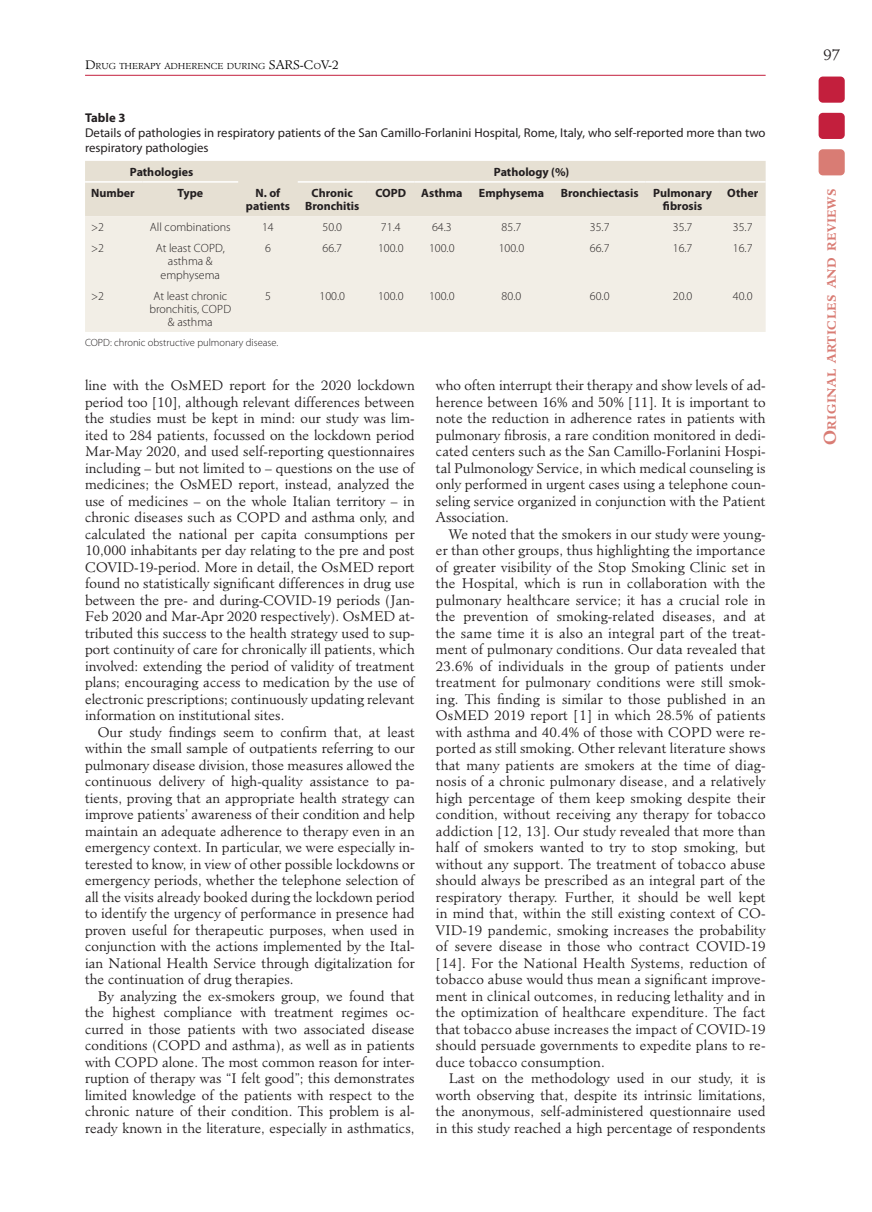
<style>
.page{position:relative;width:872px;height:1212px;background:#fff}
.page>*{position:absolute;margin:0;border:0;box-sizing:border-box;transform-origin:0 0}
.t1{font:300 15px "Minister Std";color:#231f20}
.t2{font:300 13.5px/16.5px "Minister Std";color:#231f20;text-align:justify}
.t3{font:12.75px/15px "Myriad Pro";color:#231f20}
.t4{font:700 12.75px "Myriad Pro";color:#231f20}
.t5{font:300 12px/13.2px "Myriad Pro";color:#231f20;text-align:center}
.t6{font:700 12px/13.2px "Myriad Pro";color:#231f20;text-align:center}
.t7{font:700 11.55px "Minister Std";letter-spacing:.045em;color:#d97c74}
.t8{font:300 10.5px "Myriad Pro";color:#231f20}
.t9{font:300 8.4px "Minister Std";color:#000}
.s1{font-size:12px}
.s2{font-size:16.5px}
</style>
<div class="page">
<hr style="left:85px;top:75px;width:680px;height:1px;background:#c31f3d">
<div style="left:818px;top:77px;width:26px;height:26px;background:#c31f3d;border-radius:4px"></div>
<div style="left:818px;top:113px;width:26px;height:26px;background:#c31f3d;border-radius:4px"></div>
<div style="left:818px;top:149px;width:26px;height:26px;background:#d97c74;border-radius:4px"></div>
<div style="left:85px;top:161px;width:680px;height:55px;background:#e6e0d3"></div>
<div style="left:85px;top:216px;width:680px;height:116px;background:#f2eee6"></div>
<hr style="left:85px;top:181px;width:57px;height:2px;background:#fff">
<hr style="left:142px;top:181px;width:96px;height:2px;background:#fff">
<hr style="left:298px;top:181px;width:69px;height:2px;background:#fff">
<hr style="left:367px;top:181px;width:48px;height:2px;background:#fff">
<hr style="left:415px;top:181px;width:54px;height:2px;background:#fff">
<hr style="left:469px;top:181px;width:85px;height:2px;background:#fff">
<hr style="left:554px;top:181px;width:91px;height:2px;background:#fff">
<hr style="left:645px;top:181px;width:75px;height:2px;background:#fff">
<hr style="left:720px;top:181px;width:45px;height:2px;background:#fff">
<p class="t9" style="left:85px;top:61px;width:255px"><span class="s1">D</span>RUG THERAPY ADHERENCE DURING <span class="s1">SARS-C</span>O<span class="s1">V-2</span></p>
<p class="t4" style="left:85px;top:111px;width:42px">Table 3</p>
<p class="t3" style="left:85px;top:126px;width:682px">Details of pathologies in respiratory patients of the San Camillo-Forlanini Hospital, Rome, Italy, who self-reported more than two respiratory pathologies</p>
<p class="t6" style="left:130px;top:165px;width:65px">Pathologies</p>
<p class="t6" style="left:494px;top:165px;width:77px">Pathology (%)</p>
<p class="t6" style="left:91px;top:186px;width:45px">Number</p>
<p class="t6" style="left:177px;top:186px;width:27px">Type</p>
<p class="t6" style="left:246px;top:186px;width:46px">N. of patients</p>
<p class="t6" style="left:305px;top:186px;width:56px">Chronic<br>Bronchitis</p>
<p class="t6" style="left:375px;top:186px;width:32px">COPD</p>
<p class="t6" style="left:421px;top:186px;width:43px">Asthma</p>
<p class="t6" style="left:479px;top:186px;width:66px">Emphysema</p>
<p class="t6" style="left:663px;top:186px;width:51px;text-align:left;text-indent:-102px">Bronchiectasis Pulmonary fibrosis</p>
<p class="t6" style="left:727px;top:186px;width:33px">Other</p>
<p class="t5" style="left:91px;top:221px;width:15px">&gt;2</p>
<p class="t5" style="left:150px;top:221px;width:82px">All combinations</p>
<p class="t5" style="left:262px;top:221px;width:13px">14</p>
<p class="t5" style="left:322px;top:221px;width:21px">50.0</p>
<p class="t5" style="left:381px;top:221px;width:21px">71.4</p>
<p class="t5" style="left:432px;top:221px;width:21px">64.3</p>
<p class="t5" style="left:501px;top:221px;width:21px">85.7</p>
<p class="t5" style="left:590px;top:221px;width:21px">35.7</p>
<p class="t5" style="left:673px;top:221px;width:21px">35.7</p>
<p class="t5" style="left:733px;top:221px;width:21px">35.7</p>
<p class="t5" style="left:91px;top:242px;width:15px">&gt;2</p>
<p class="t5" style="left:156px;top:242px;width:71px">At least COPD, asthma &amp; emphysema</p>
<p class="t5" style="left:265px;top:242px;width:7px">6</p>
<p class="t5" style="left:322px;top:242px;width:21px">66.7</p>
<p class="t5" style="left:378px;top:242px;width:27px">100.0</p>
<p class="t5" style="left:429px;top:242px;width:27px">100.0</p>
<p class="t5" style="left:499px;top:242px;width:27px">100.0</p>
<p class="t5" style="left:590px;top:242px;width:21px">66.7</p>
<p class="t5" style="left:673px;top:242px;width:21px">16.7</p>
<p class="t5" style="left:733px;top:242px;width:21px">16.7</p>
<p class="t5" style="left:91px;top:289px;width:15px">&gt;2</p>
<p class="t5" style="left:149px;top:289px;width:83px">At least chronic bronchitis, COPD &amp; asthma</p>
<p class="t5" style="left:265px;top:289px;width:7px">5</p>
<p class="t5" style="left:319px;top:289px;width:27px">100.0</p>
<p class="t5" style="left:378px;top:289px;width:27px">100.0</p>
<p class="t5" style="left:429px;top:289px;width:27px">100.0</p>
<p class="t5" style="left:501px;top:289px;width:21px">80.0</p>
<p class="t5" style="left:590px;top:289px;width:21px">60.0</p>
<p class="t5" style="left:673px;top:289px;width:21px">20.0</p>
<p class="t5" style="left:733px;top:289px;width:21px">40.0</p>
<p class="t8" style="left:85px;top:337px;width:195px">COPD: chronic obstructive pulmonary disease.</p>
<p class="t2" style="left:85px;top:377px;width:331px">line with the OsMED report for the 2020 lockdown period too [10], although relevant differences between the studies must be kept in mind: our study was lim&shy;ited to 284 patients, focussed on the lockdown period Mar-May 2020, and used self-reporting questionnaires including – but not limited to – questions on the use of medicines; the OsMED report, instead, analyzed the use of medicines – on the whole Italian territory – in chronic diseases such as COPD and asthma only, and calculated the national per capita consumptions per 10,000 inhabitants per day relating to the pre and post COVID-19-period. More in detail, the OsMED report found no statistically significant differences in drug use between the pre- and during-COVID-19 periods (Jan-Feb 2020 and Mar-Apr 2020 respectively). OsMED at&shy;tributed this success to the health strategy used to sup&shy;port continuity of care for chronically ill patients, which involved: extending the period of validity of treatment plans; encouraging access to medication by the use of electronic prescriptions; continuously updating relevant information on institutional sites.</p>
<p class="t2" style="left:85px;top:724px;width:331px;text-indent:13px">Our study findings seem to confirm that, at least within the small sample of outpatients referring to our pulmonary disease division, those measures allowed the continuous delivery of high-quality assistance to pa&shy;tients, proving that an appropriate health strategy can improve patients’ awareness of their condition and help maintain an adequate adherence to therapy even in an emergency context. In particular, we were especially in&shy;terested to know, in view of other possible lockdowns or emergency periods, whether the telephone selection of all the visits already booked during the lockdown period to identify the urgency of performance in presence had proven useful for therapeutic purposes, when used in conjunction with the actions implemented by the Ital&shy;ian National Health Service through digitalization for the continuation of drug therapies.</p>
<p class="t2" style="left:85px;top:988px;width:331px;text-indent:13px">By analyzing the ex-smokers group, we found that the highest compliance with treatment regimes oc&shy;curred in those patients with two associated disease conditions (COPD and asthma), as well as in patients with COPD alone. The most common reason for inter&shy;ruption of therapy was “I felt good”; this demonstrates limited knowledge of the patients with respect to the chronic nature of their condition. This problem is al&shy;ready known in the literature, especially in asthmatics,</p>
<p class="t2" style="left:436px;top:377px;width:331px">who often interrupt their therapy and show levels of ad&shy;herence between 16% and 50% [11]. It is important to note the reduction in adherence rates in patients with pulmonary fibrosis, a rare condition monitored in dedi&shy;cated centers such as the San Camillo-Forlanini Hospi&shy;tal Pulmonology Service, in which medical counseling is only performed in urgent cases using a telephone coun&shy;seling service organized in conjunction with the Patient Association.</p>
<p class="t2" style="left:436px;top:526px;width:331px;text-indent:13px">We noted that the smokers in our study were young&shy;er than other groups, thus highlighting the importance of greater visibility of the Stop Smoking Clinic set in the Hospital, which is run in collaboration with the pulmonary healthcare service; it has a crucial role in the prevention of smoking-related diseases, and at the same time it is also an integral part of the treat&shy;ment of pulmonary conditions. Our data revealed that 23.6% of individuals in the group of patients under treatment for pulmonary conditions were still smok&shy;ing. This finding is similar to those published in an OsMED 2019 report [1] in which 28.5% of patients with asthma and 40.4% of those with COPD were re&shy;ported as still smoking. Other relevant literature shows that many patients are smokers at the time of diag&shy;nosis of a chronic pulmonary disease, and a relatively high percentage of them keep smoking despite their condition, without receiving any therapy for tobacco addiction [12, 13]. Our study revealed that more than half of smokers wanted to try to stop smoking, but without any support. The treatment of tobacco abuse should always be prescribed as an integral part of the respiratory therapy. Further, it should be well kept in mind that, within the still existing context of CO-VID-19 pandemic, smoking increases the probability of severe disease in those who contract COVID-19 [14]. For the National Health Systems, reduction of tobacco abuse would thus mean a significant improve&shy;ment in clinical outcomes, in reducing lethality and in the optimization of healthcare expenditure. The fact that tobacco abuse increases the impact of COVID-19 should persuade governments to expedite plans to re&shy;duce tobacco consumption.</p>
<p class="t2" style="left:436px;top:1070px;width:331px;text-indent:13px">Last on the methodology used in our study, it is worth observing that, despite its intrinsic limitations, the anonymous, self-administered questionnaire used in this study reached a high percentage of respondents</p>
<p class="t1" style="left:823px;top:45px;width:18px">97</p>
<p class="t7" style="left:824px;top:445px;width:258px;rotate:-90deg"><span class="s2">O</span>riginal articles and reviews</p>
</div>
